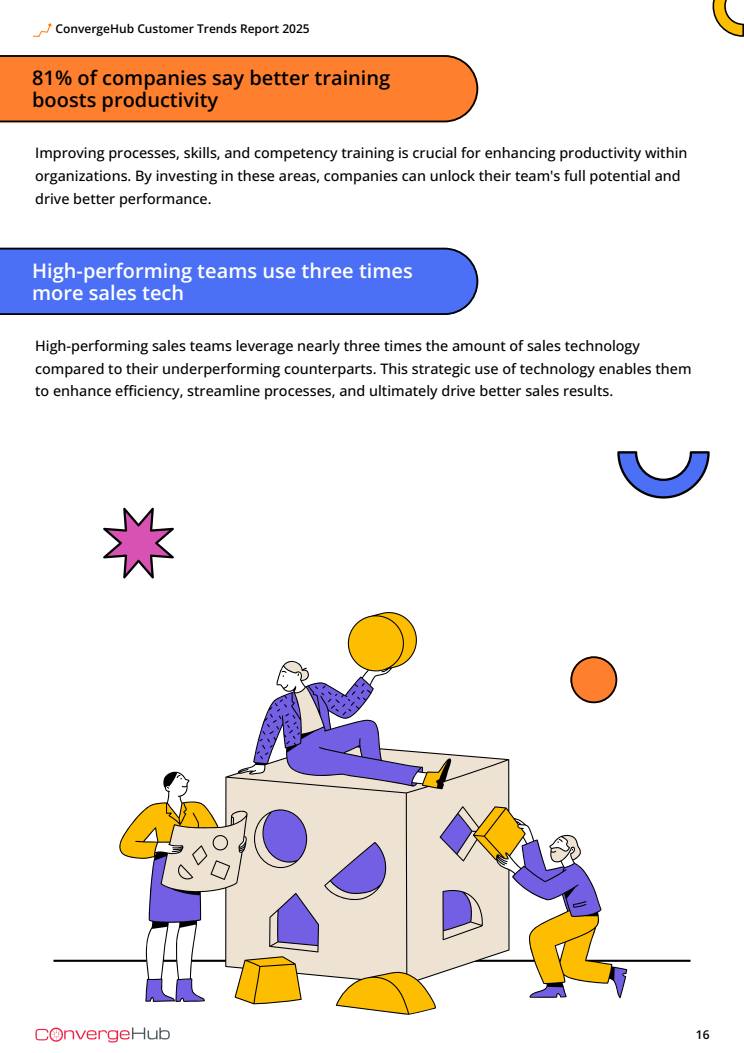
<style>
.page{position:relative;width:744px;height:1053px;background:#fff}
.page>*{position:absolute;margin:0;border:0;box-sizing:border-box;transform-origin:0 0}
.t1{font:600 20px/21.9px "Open Sans";color:#000}
.t2{font:600 20px/21.9px "Open Sans";color:#fff}
.t3{font:500 14.4px/22.8px "Open Sans";color:#000}
.t4{font:600 12px "Open Sans";color:#000}
</style>
<div class="page">
<svg style="left:0;top:55px;width:478px;height:67px;background:#f07b2e"></svg>
<svg style="left:0;top:248px;width:478px;height:67px;background:#496ce9"></svg>
<hr style="left:53px;top:959px;width:638px;height:2px;background:#000">
<svg style="left:117px;top:612px;width:510px;height:402px"></svg>
<img style="left:35px;top:1027px;width:135px;height:15px">
<svg style="left:103px;top:507px;width:71px;height:71px"></svg>
<svg style="left:617px;top:451px;width:93px;height:47px"></svg>
<svg style="left:570px;top:656px;width:47px;height:47px"></svg>
<svg style="left:713px;top:0;width:31px;height:37px"></svg>
<svg style="left:32px;top:23px;width:20px;height:14px"></svg>
<h1 class="t4" style="left:56px;top:20px;width:256px">ConvergeHub Customer Trends Report 2025</h1>
<p class="t1" style="left:32px;top:67px;width:360px">81% of companies say better training boosts productivity</p>
<p class="t3" style="left:35px;top:141px;width:654px">Improving processes, skills, and competency training is crucial for enhancing productivity within organizations. By investing in these areas, companies can unlock their team's full potential and drive better performance.</p>
<p class="t2" style="left:32px;top:259px;width:382px">High-performing teams use three times more sales tech</p>
<p class="t3" style="left:35px;top:334px;width:658px">High-performing sales teams leverage nearly three times the amount of sales technology compared to their underperforming counterparts. This strategic use of technology enables them to enhance efficiency, streamline processes, and ultimately drive better sales results.</p>
<p class="t4" style="left:696px;top:1026px;width:15px">16</p>
</div>
